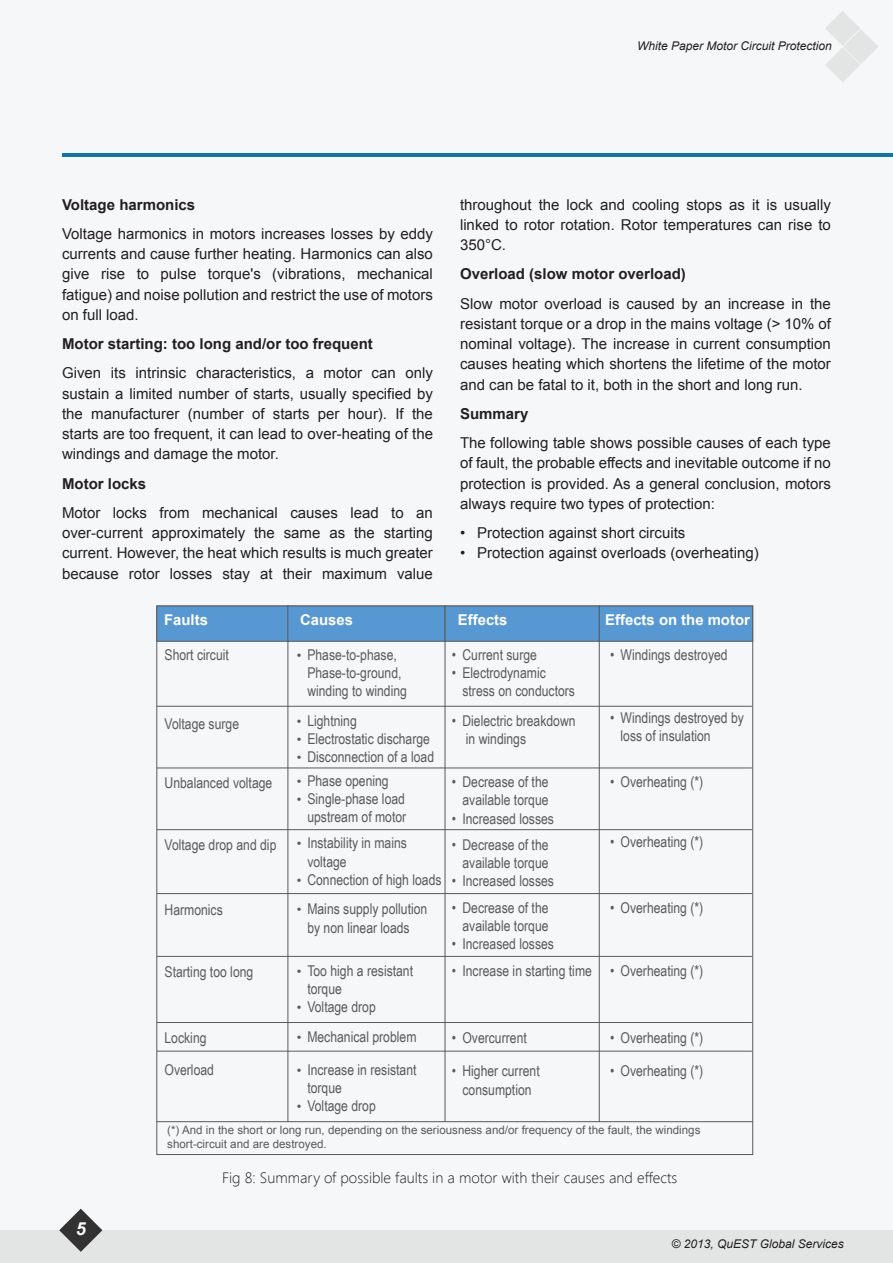
<style>
.page{position:relative;width:893px;height:1263px;background:#f6f7f8}
.page>*{position:absolute;margin:0;border:0;box-sizing:border-box;transform-origin:0 0}
.t1{font:italic 700 18px "Arial";color:#fff}
.t2{font:15px/20.2px "Arial";color:#231f20;text-align:justify}
.t3{font:700 15px "Arial";color:#231f20}
.t4{font:300 15px "Segoe UI";color:#231f20}
.t5{font:14.85px/18.1px "Arial Narrow";color:#595a5c}
.t6{font:700 14.85px "Arial";color:#fff}
.t7{font:italic 12px "Arial";color:#231f20}
.t8{font:11.55px/14px "Arial";color:#595a5c}
.s1{font-family:"Arial";font-size:13.2px}
</style>
<div class="page">
<hr style="left:62px;top:153px;width:831px;height:3px;background:#1673a4">
<div style="left:0;top:1230px;width:893px;height:33px;background:#e3e5e4"></div>
<svg style="left:59px;top:1209px;width:43px;height:43px"></svg>
<svg style="left:825px;top:11px;width:53px;height:71px"></svg>
<div style="left:156px;top:606px;width:133px;height:36px;background:#5898d2;border:1px solid #595a5c"></div>
<div style="left:287px;top:606px;width:158px;height:36px;background:#5898d2;border:1px solid #595a5c"></div>
<div style="left:445px;top:606px;width:155px;height:36px;background:#5898d2;border:1px solid #595a5c"></div>
<div style="left:599px;top:606px;width:154px;height:36px;background:#5898d2;border:1px solid #595a5c"></div>
<hr style="left:287px;top:641px;width:1px;height:481px;background:#595a5c">
<hr style="left:445px;top:640px;width:1px;height:482px;background:#595a5c">
<hr style="left:599px;top:640px;width:1px;height:482px;background:#595a5c">
<hr style="left:157px;top:706px;width:595px;height:1px;background:#595a5c">
<hr style="left:157px;top:767px;width:595px;height:1px;background:#595a5c">
<hr style="left:157px;top:829px;width:595px;height:1px;background:#595a5c">
<hr style="left:157px;top:893px;width:595px;height:1px;background:#595a5c">
<hr style="left:157px;top:956px;width:595px;height:1px;background:#595a5c">
<hr style="left:157px;top:1022px;width:595px;height:1px;background:#595a5c">
<hr style="left:157px;top:1051px;width:595px;height:1px;background:#595a5c">
<hr style="left:157px;top:1121px;width:596px;height:1px;background:#595a5c">
<p class="t7" style="left:637px;top:38px;width:196px">White Paper Motor Circuit Protection</p>
<p class="t3" style="left:62px;top:194px;width:135px">Voltage harmonics</p>
<p class="t2" style="left:62px;top:224px;width:372px">Voltage harmonics in motors increases losses by eddy currents and cause further heating. Harmonics can also give rise to pulse torque's (vibrations, mechanical fatigue) and noise pollution and restrict the use of motors on full load.</p>
<p class="t3" style="left:62px;top:334px;width:312px">Motor starting: too long and/or too frequent</p>
<p class="t2" style="left:62px;top:363px;width:372px">Given its intrinsic characteristics, a motor can only sustain a limited number of starts, usually specified by the manufacturer (number of starts per hour). If the starts are too frequent, it can lead to over-heating of the windings and damage the motor.</p>
<p class="t3" style="left:62px;top:473px;width:86px">Motor locks</p>
<p class="t2" style="left:62px;top:503px;width:372px">Motor locks from mechanical causes lead to an over-current approximately the same as the starting current. However, the heat which results is much greater because rotor losses stay at their maximum value</p>
<p class="t2" style="left:460px;top:194px;width:372px">throughout the lock and cooling stops as it is usually linked to rotor rotation. Rotor temperatures can rise to 350°C.</p>
<p class="t3" style="left:460px;top:264px;width:227px">Overload (slow motor overload)</p>
<p class="t2" style="left:460px;top:293px;width:372px">Slow motor overload is caused by an increase in the resistant torque or a drop in the mains voltage (&gt; 10% of nominal voltage). The increase in current consumption causes heating which shortens the lifetime of the motor and can be fatal to it, both in the short and long run.</p>
<p class="t3" style="left:460px;top:404px;width:70px">Summary</p>
<p class="t2" style="left:460px;top:433px;width:372px">The following table shows possible causes of each type of fault, the probable effects and inevitable outcome if no protection is provided. As a general conclusion, motors always require two types of protection:</p>
<p class="t2" style="left:460px;top:523px;width:227px">• Protection against short circuits</p>
<p class="t2" style="left:460px;top:543px;width:300px">• Protection against overloads (overheating)</p>
<p class="t6" style="left:164px;top:610px;width:45px">Faults</p>
<p class="t6" style="left:300px;top:610px;width:54px">Causes</p>
<p class="t6" style="left:458px;top:610px;width:51px">Effects</p>
<p class="t6" style="left:605px;top:610px;width:146px">Effects on the motor</p>
<p class="t5" style="left:165px;top:645px;width:66px">Short circuit</p>
<p class="t5" style="left:165px;top:714px;width:76px">Voltage surge</p>
<p class="t5" style="left:165px;top:773px;width:109px">Unbalanced voltage</p>
<p class="t5" style="left:165px;top:835px;width:113px">Voltage drop and dip</p>
<p class="t5" style="left:165px;top:900px;width:60px">Harmonics</p>
<p class="t5" style="left:165px;top:962px;width:90px">Starting too long</p>
<p class="t5" style="left:165px;top:1021px;width:51px;line-height:32.4px">Locking<br>Overload</p>
<p class="t5" style="left:307px;top:645px;width:101px;text-indent:-11px"><span class="s1">•</span> Phase-to-phase,<br>Phase-to-ground, winding to winding</p>
<p class="t5" style="left:297px;top:711px;width:62px"><span class="s1">•</span> Lightning</p>
<p class="t5" style="left:297px;top:729px;width:135px"><span class="s1">•</span> Electrostatic discharge</p>
<p class="t5" style="left:297px;top:747px;width:139px"><span class="s1">•</span> Disconnection of a load</p>
<p class="t5" style="left:297px;top:771px;width:93px"><span class="s1">•</span> Phase opening</p>
<p class="t5" style="left:297px;top:789px;width:111px;text-align:right"><span class="s1">•</span> Single-phase load upstream of motor</p>
<p class="t5" style="left:307px;top:833px;width:101px;text-indent:-11px"><span class="s1">•</span> Instability in mains voltage</p>
<p class="t5" style="left:297px;top:870px;width:146px"><span class="s1">•</span> Connection of high loads</p>
<p class="t5" style="left:297px;top:899px;width:132px;text-align:center"><span class="s1">•</span> Mains supply pollution by non linear loads</p>
<p class="t5" style="left:307px;top:961px;width:107px;text-indent:-11px"><span class="s1">•</span> Too high a resistant torque</p>
<p class="t5" style="left:297px;top:997px;width:81px"><span class="s1">•</span> Voltage drop</p>
<p class="t5" style="left:297px;top:1027px;width:121px"><span class="s1">•</span> Mechanical problem</p>
<p class="t5" style="left:307px;top:1060px;width:111px;text-indent:-11px"><span class="s1">•</span> Increase in resistant torque</p>
<p class="t5" style="left:297px;top:1096px;width:81px"><span class="s1">•</span> Voltage drop</p>
<p class="t5" style="left:452px;top:645px;width:87px">• Current surge</p>
<p class="t5" style="left:462px;top:663px;width:114px;text-indent:-11px">• Electrodynamic stress on conductors</p>
<p class="t5" style="left:466px;top:711px;width:111px;text-indent:-14px">• Dielectric breakdown in windings</p>
<p class="t5" style="left:452px;top:772px;width:98px;text-align:right">• Decrease of the available torque</p>
<p class="t5" style="left:452px;top:809px;width:104px">• Increased losses</p>
<p class="t5" style="left:452px;top:835px;width:98px;text-align:right">• Decrease of the available torque</p>
<p class="t5" style="left:452px;top:871px;width:104px">• Increased losses</p>
<p class="t5" style="left:452px;top:898px;width:98px;text-align:right">• Decrease of the available torque</p>
<p class="t5" style="left:452px;top:934px;width:104px">• Increased losses</p>
<p class="t5" style="left:452px;top:961px;width:141px">• Increase in starting time</p>
<p class="t5" style="left:452px;top:1028px;width:76px">• Overcurrent</p>
<p class="t5" style="left:452px;top:1061px;width:89px;text-align:center">• Higher current consumption</p>
<p class="t5" style="left:610px;top:645px;width:119px">• Windings destroyed</p>
<p class="t5" style="left:621px;top:708px;width:125px;text-indent:-11px">• Windings destroyed by loss of insulation</p>
<p class="t5" style="left:610px;top:772px;width:95px">• Overheating (*)</p>
<p class="t5" style="left:610px;top:832px;width:95px">• Overheating (*)</p>
<p class="t5" style="left:610px;top:898px;width:95px">• Overheating (*)</p>
<p class="t5" style="left:610px;top:961px;width:95px">• Overheating (*)</p>
<p class="t5" style="left:610px;top:1028px;width:95px">• Overheating (*)</p>
<p class="t5" style="left:610px;top:1061px;width:95px">• Overheating (*)</p>
<p class="t1" style="left:76px;top:1216px;width:12px">5</p>
<p class="t8" style="left:167px;top:1123px;width:535px">(*) And in the short or long run, depending on the seriousness and/or frequency of the fault, the windings short-circuit and are destroyed.</p>
<p class="t4" style="left:222px;top:1168px;width:457px">Fig 8: Summary of possible faults in a motor with their causes and effects</p>
<p class="t7" style="left:672px;top:1236px;width:174px">© 2013, QuEST Global Services</p>
</div>
